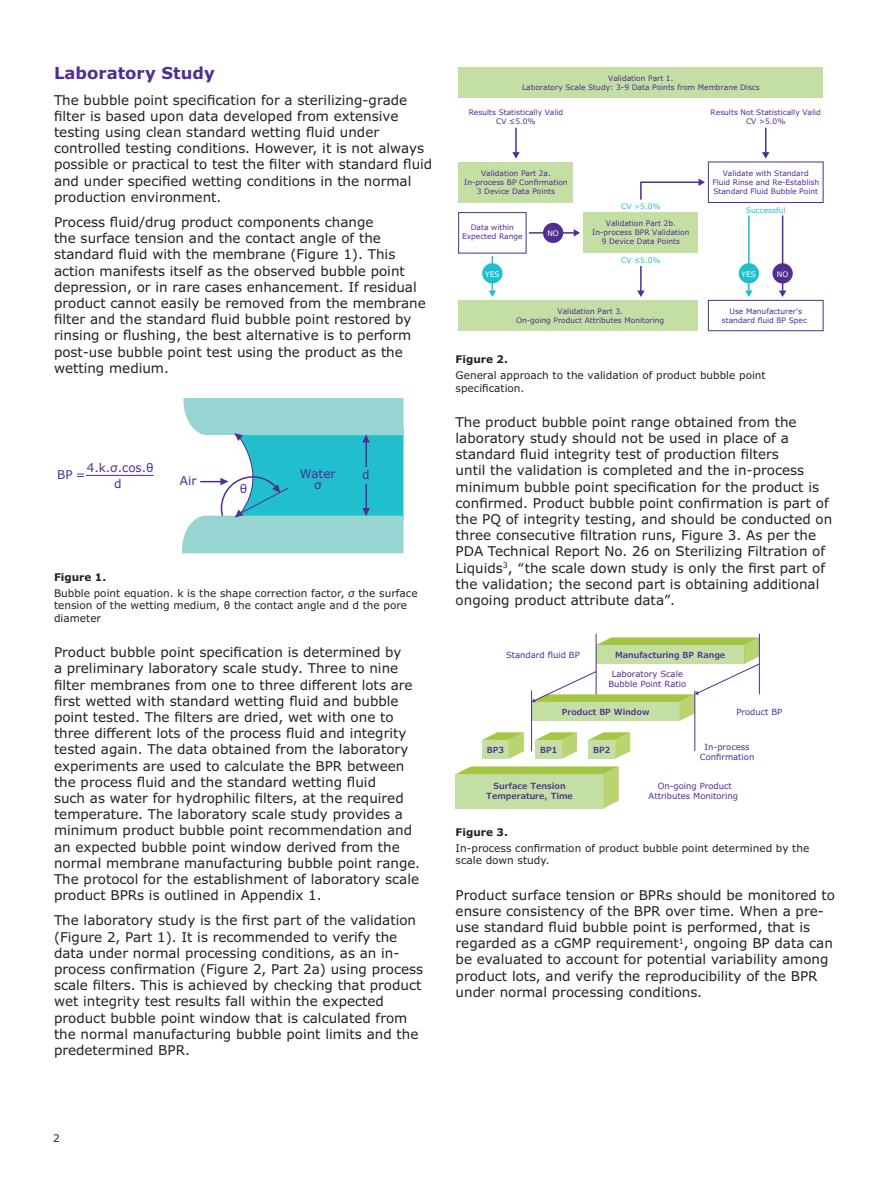
<style>
.page{position:relative;width:891px;height:1188px;background:#fff}
.page>*{position:absolute;margin:0;border:0;box-sizing:border-box;transform-origin:0 0}
.Section_Head_11_13{font:700 16.5px "Verdana Pro";color:#502e92}
.Body_Copy_9_11{font:13.5px/16.2px "Verdana Pro";color:#231f20}
.t1{font:12px "Verdana Pro";color:#502e92}
.Caption_7_9{font:10.5px/12.6px "Verdana Pro";color:#231f20}
.Caption_Head_7_9{font:700 10.5px "Verdana Pro";color:#231f20}
.t2{font:8.4px/10.2px "Verdana Pro";color:#502e92;text-align:center}
.t3{font:600 8.4px/10.2px "Verdana Pro";color:#502e92;text-align:center}
.t4{font:7.5px/9px "Verdana Pro";color:#502e92;text-align:center}
.t5{font:7.5px "Verdana Pro";color:#21bece}
.t6{font:7.5px "Verdana Pro";color:#fff}
</style>
<div class="page">
<svg style="left:182px;top:398px;width:221px;height:155px"></svg>
<div style="left:360px;top:467px;width:13px;height:17px;background:#21bece"></div>
<hr style="left:86px;top:475px;width:68px;height:1px;background:#502e92">
<div style="left:459px;top:68px;width:364px;height:30px;background:#c3dfa4"></div>
<div style="left:459px;top:162px;width:114px;height:40px;background:#c3dfa4"></div>
<div style="left:584px;top:213px;width:114px;height:40px;background:#c3dfa4"></div>
<div style="left:458px;top:212px;width:68px;height:42px;border:1px solid #502e92"></div>
<div style="left:708px;top:162px;width:116px;height:41px;border:1px solid #502e92"></div>
<div style="left:708px;top:300px;width:115px;height:31px;border:1px solid #502e92"></div>
<div style="left:459px;top:300px;width:239px;height:31px;background:#c3dfa4"></div>
<svg style="left:640px;top:179px;width:65px;height:21px"></svg>
<hr style="left:515px;top:128px;width:2px;height:25px;background:#502e92">
<svg style="left:512px;top:152px;width:8px;height:7px"></svg>
<hr style="left:640px;top:267px;width:2px;height:25px;background:#502e92">
<svg style="left:637px;top:291px;width:8px;height:6px"></svg>
<hr style="left:492px;top:256px;width:1px;height:36px;background:#21bece">
<svg style="left:489px;top:291px;width:7px;height:6px"></svg>
<svg style="left:762px;top:128px;width:7px;height:31px"></svg>
<hr style="left:748px;top:216px;width:2px;height:76px;background:#21bece">
<svg style="left:745px;top:291px;width:8px;height:6px"></svg>
<hr style="left:782px;top:216px;width:1px;height:76px;background:#502e92">
<svg style="left:779px;top:291px;width:7px;height:6px"></svg>
<div style="left:739px;top:263px;width:20px;height:21px;background:#21bece;border-radius:50%"></div>
<div style="left:482px;top:263px;width:20px;height:21px;background:#21bece;border-radius:50%"></div>
<div style="left:772px;top:263px;width:21px;height:21px;background:#502e92;border-radius:50%"></div>
<hr style="left:530px;top:232px;width:45px;height:2px;background:#502e92">
<svg style="left:574px;top:229px;width:6px;height:8px"></svg>
<div style="left:543px;top:223px;width:20px;height:20px;background:#502e92;border-radius:50%"></div>
<svg style="left:589px;top:732px;width:41px;height:27px"></svg>
<svg style="left:535px;top:732px;width:42px;height:27px"></svg>
<svg style="left:482px;top:732px;width:42px;height:27px"></svg>
<svg style="left:456px;top:766px;width:163px;height:42px;background:#bfda92"></svg>
<hr style="left:596px;top:634px;width:1px;height:60px;background:#502e92">
<hr style="left:759px;top:634px;width:1px;height:60px;background:#502e92">
<hr style="left:694px;top:691px;width:1px;height:60px;background:#502e92">
<hr style="left:531px;top:691px;width:1px;height:60px;background:#502e92">
<svg style="left:532px;top:637px;width:228px;height:84px"></svg>
<p class="Section_Head_11_13" style="left:54px;top:63px;width:162px">Laboratory Study</p>
<p class="Body_Copy_9_11" style="left:54px;top:92px;width:380px">The bubble point specification for a sterilizing-grade filter is based upon data developed from extensive testing using clean standard wetting fluid under controlled testing conditions. However, it is not always possible or practical to test the filter with standard fluid and under specified wetting conditions in the normal production environment.</p>
<p class="Body_Copy_9_11" style="left:54px;top:214px;width:373px">Process fluid/drug product components change<br>the surface tension and the contact angle of the standard fluid with the membrane (Figure 1). This action manifests itself as the observed bubble point depression, or in rare cases enhancement. If residual product cannot easily be removed from the membrane filter and the standard fluid bubble point restored by rinsing or flushing, the best alternative is to perform post-use bubble point test using the product as the wetting medium.</p>
<p class="t1" style="left:87px;top:460px;width:69px">4.k.σ.cos.θ</p>
<p class="t1" style="left:57px;top:467px;width:30px">BP =</p>
<p class="t1" style="left:114px;top:476px;width:9px">d</p>
<p class="t1" style="left:180px;top:473px;width:18px">Air</p>
<p class="t1" style="left:240px;top:481px;width:9px">θ</p>
<p class="t1" style="left:300px;top:466px;width:37px">Water</p>
<p class="t1" style="left:362px;top:467px;width:9px">d</p>
<p class="t1" style="left:314px;top:477px;width:9px">σ</p>
<p class="Caption_Head_7_9" style="left:54px;top:570px;width:54px">Figure 1.</p>
<p class="Caption_7_9" style="left:54px;top:587px;width:365px">Bubble point equation. k is the shape correction factor, σ the surface tension of the wetting medium, θ the contact angle and d the pore diameter</p>
<p class="Body_Copy_9_11" style="left:54px;top:644px;width:368px">Product bubble point specification is determined by<br>a preliminary laboratory scale study. Three to nine filter membranes from one to three different lots are first wetted with standard wetting fluid and bubble point tested. The filters are dried, wet with one to three different lots of the process fluid and integrity tested again. The data obtained from the laboratory experiments are used to calculate the BPR between the process fluid and the standard wetting fluid<br>such as water for hydrophilic filters, at the required temperature. The laboratory scale study provides a minimum product bubble point recommendation and an expected bubble point window derived from the normal membrane manufacturing bubble point range.<br>The protocol for the establishment of laboratory scale product BPRs is outlined in Appendix 1.</p>
<p class="Body_Copy_9_11" style="left:54px;top:913px;width:371px">The laboratory study is the first part of the validation (Figure 2, Part 1). It is recommended to verify the data under normal processing conditions, as an in&shy;process confirmation (Figure 2, Part 2a) using process scale filters. This is achieved by checking that product wet integrity test results fall within the expected product bubble point window that is calculated from the normal manufacturing bubble point limits and the predetermined BPR.</p>
<p class="t4" style="left:522px;top:74px;width:239px">Validation Part 1.<br>Laboratory Scale Study: 3-9 Data Points from Membrane Discs</p>
<p class="t4" style="left:469px;top:108px;width:96px">Results Statistically Valid<br>CV ≤5.0%</p>
<p class="t4" style="left:711px;top:108px;width:112px">Results Not Statistically Valid<br>CV &gt;5.0%</p>
<p class="t4" style="left:464px;top:168px;width:105px">Validation Part 2a.<br>In-process BP Confirmation<br>3 Device Data Points</p>
<p class="t4" style="left:712px;top:168px;width:108px">Validate with Standard<br>Fluid Rinse and Re-Establish<br>Standard Fluid Bubble Point</p>
<p class="t4" style="left:592px;top:219px;width:99px">Validation Part 2b.<br>In-process BPR Validation<br>9 Device Data Points</p>
<p class="t5" style="left:621px;top:256px;width:41px">CV ≤5.0%</p>
<p class="t5" style="left:621px;top:202px;width:41px">CV &gt;5.0%</p>
<p class="t5" style="left:746px;top:205px;width:41px">Successful</p>
<p class="t4" style="left:462px;top:222px;width:62px">Data within<br>Expected Range</p>
<p class="t6" style="left:547px;top:229px;width:13px">NO</p>
<p class="t6" style="left:485px;top:269px;width:16px">YES</p>
<p class="t6" style="left:742px;top:269px;width:16px">YES</p>
<p class="t6" style="left:777px;top:269px;width:13px">NO</p>
<p class="t4" style="left:516px;top:307px;width:150px">Validation Part 3.<br>On-going Product Attributes Monitoring</p>
<p class="t4" style="left:722px;top:307px;width:87px">Use Manufacturer's standard fluid BP Spec</p>
<p class="Caption_Head_7_9" style="left:456px;top:352px;width:54px">Figure 2.</p>
<p class="Caption_7_9" style="left:456px;top:369px;width:312px">General approach to the validation of product bubble point specification.</p>
<p class="Body_Copy_9_11" style="left:456px;top:414px;width:378px">The product bubble point range obtained from the laboratory study should not be used in place of a standard fluid integrity test of production filters<br>until the validation is completed and the in-process minimum bubble point specification for the product is confirmed. Product bubble point confirmation is part of the PQ of integrity testing, and should be conducted on three consecutive filtration runs, Figure 3. As per the PDA Technical Report No. 26 on Sterilizing Filtration of Liquids<sup>3</sup>, “the scale down study is only the first part of the validation; the second part is obtaining additional ongoing product attribute data”.</p>
<p class="t2" style="left:506px;top:650px;width:75px">Standard fluid BP</p>
<p class="t3" style="left:615px;top:650px;width:112px">Manufacturing BP Range</p>
<p class="t2" style="left:608px;top:669px;width:79px">Laboratory Scale<br>Bubble Point Ratio</p>
<p class="t3" style="left:562px;top:707px;width:89px">Product BP Window</p>
<p class="t2" style="left:736px;top:707px;width:47px">Product BP</p>
<p class="t3" style="left:487px;top:745px;width:19px">BP3</p>
<p class="t3" style="left:540px;top:745px;width:19px">BP1</p>
<p class="t3" style="left:593px;top:745px;width:19px">BP2</p>
<p class="t3" style="left:486px;top:781px;width:88px">Surface Tension<br>Temperature, Time</p>
<p class="t2" style="left:700px;top:742px;width:56px">In-process<br>Confirmation</p>
<p class="t2" style="left:649px;top:781px;width:91px">On-going Product<br>Attributes Monitoring</p>
<p class="Caption_Head_7_9" style="left:456px;top:825px;width:54px">Figure 3.</p>
<p class="Caption_7_9" style="left:456px;top:842px;width:355px">In-process confirmation of product bubble point determined by the scale down study.</p>
<p class="Body_Copy_9_11" style="left:456px;top:887px;width:381px">Product surface tension or BPRs should be monitored to ensure consistency of the BPR over time. When a pre&shy;use standard fluid bubble point is performed, that is regarded as a cGMP requirement<sup>1</sup>, ongoing BP data can be evaluated to account for potential variability among product lots, and verify the reproducibility of the BPR under normal processing conditions.</p>
<p class="Caption_7_9" style="left:53px;top:1132px;width:8px">2</p>
</div>
